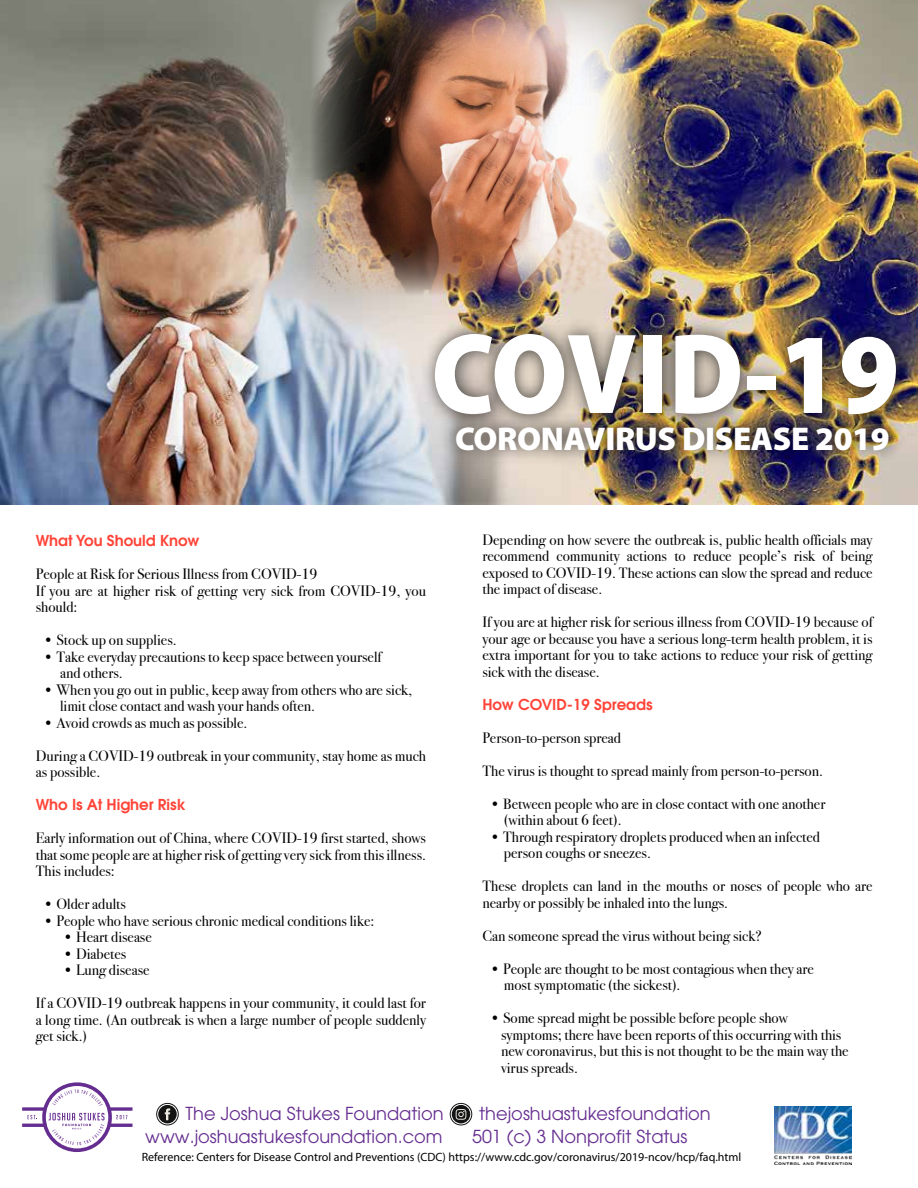
<style>
.page{position:relative;width:918px;height:1188px;background:#fff}
.page>*{position:absolute;margin:0;border:0;box-sizing:border-box;transform-origin:0 0}
.t1{font:900 115.2px "Myriad Pro";color:#fff;scale:.91 1}
.t2{font:900 33px "Myriad Pro";letter-spacing:-.01em;color:#fff}
.t3{font:17.85px "Avant Garde";color:#652d90}
.t4{font:15px/16.5px "Bodoni Svty Two ITCTT";color:#000}
.t5{font:600 15px "Avant Garde";color:#ff4438}
.t6{font:12px "Myriad Pro";color:#000}
</style>
<div class="page">
<img style="left:0;top:0;width:918px;height:505px">
<img style="left:408px;top:293px;width:510px;height:171px">
<img style="left:432px;top:400px;width:480px;height:81px">
<img style="left:774px;top:1106px;width:77px;height:59px">
<svg style="left:22px;top:1082px;width:111px;height:70px"></svg>
<div style="left:156px;top:1103px;width:23px;height:22px;border:1px solid #141414;border-radius:50%"></div>
<svg style="left:158px;top:1105px;width:19px;height:18px"></svg>
<svg style="left:165px;top:1108px;width:5px;height:12px"></svg>
<div style="left:450px;top:1103px;width:22px;height:22px;border:1px solid #141414;border-radius:50%"></div>
<div style="left:452px;top:1105px;width:18px;height:18px;background:#141414;border-radius:50%"></div>
<svg style="left:456px;top:1109px;width:10px;height:11px"></svg>
<img style="left:309px;top:0;width:335px;height:296px">
<h1 class="t1" style="left:431px;top:297px;width:516px">COVID-19</h1>
<h2 class="t2" style="left:455px;top:417px;width:436px">CORONAVIRUS DISEASE 2019</h2>
<p class="t5" style="left:36px;top:531px;width:165px">What You Should Know</p>
<p class="t4" style="left:36px;top:564px;width:392px">People at Risk for Serious Illness from COVID-19<br>If you are at higher risk of getting very sick from COVID-19, you should:</p>
<p class="t4" style="left:43px;top:630px;width:135px">• Stock up on supplies.</p>
<p class="t4" style="left:60px;top:647px;width:323px;text-indent:-17px">• Take everyday precautions to keep space between yourself and others.</p>
<p class="t4" style="left:60px;top:680px;width:354px;text-indent:-17px">• When you go out in public, keep away from others who are sick, limit close contact and wash your hands often.</p>
<p class="t4" style="left:43px;top:713px;width:206px">• Avoid crowds as much as possible.</p>
<p class="t4" style="left:36px;top:746px;width:392px">During a COVID-19 outbreak in your community, stay home as much as possible.</p>
<p class="t5" style="left:36px;top:795px;width:151px">Who Is At Higher Risk</p>
<p class="t4" style="left:36px;top:828px;width:392px;text-align:justify">Early information out of China, where COVID-19 first started, shows that some people are at higher risk of getting very sick from this illness.<br>This includes:</p>
<p class="t4" style="left:43px;top:894px;width:84px">• Older adults</p>
<p class="t4" style="left:43px;top:911px;width:333px">• People who have serious chronic medical conditions like:</p>
<p class="t4" style="left:63px;top:927px;width:91px">• Heart disease</p>
<p class="t4" style="left:63px;top:944px;width:65px">• Diabetes</p>
<p class="t4" style="left:63px;top:960px;width:88px">• Lung disease</p>
<p class="t4" style="left:36px;top:993px;width:392px;text-align:justify">If a COVID-19 outbreak happens in your community, it could last for a long time. (An outbreak is when a large number of people suddenly get sick.)</p>
<p class="t4" style="left:482px;top:530px;width:392px;text-align:justify">Depending on how severe the outbreak is, public health officials may recommend community actions to reduce people’s risk of being exposed to COVID-19. These actions can slow the spread and reduce the impact of disease.</p>
<p class="t4" style="left:482px;top:612px;width:392px;text-align:justify">If you are at higher risk for serious illness from COVID-19 because of your age or because you have a serious long-term health problem, it is extra important for you to take actions to reduce your risk of getting sick with the disease.</p>
<p class="t5" style="left:482px;top:695px;width:172px">How COVID-19 Spreads</p>
<p class="t4" style="left:482px;top:728px;width:140px">Person-to-person spread</p>
<p class="t4" style="left:482px;top:761px;width:342px">The virus is thought to spread mainly from person-to-person.</p>
<p class="t4" style="left:504px;top:794px;width:323px;text-indent:-14px">• Between people who are in close contact with one another (within about 6 feet).</p>
<p class="t4" style="left:504px;top:827px;width:318px;text-indent:-14px">• Through respiratory droplets produced when an infected person coughs or sneezes.</p>
<p class="t4" style="left:482px;top:876px;width:392px">These droplets can land in the mouths or noses of people who are nearby or possibly be inhaled into the lungs.</p>
<p class="t4" style="left:482px;top:926px;width:281px">Can someone spread the virus without being sick?</p>
<p class="t4" style="left:504px;top:959px;width:312px;text-indent:-14px">• People are thought to be most contagious when they are most symptomatic (the sickest).</p>
<p class="t4" style="left:501px;top:1008px;width:349px;text-indent:-11px">• Some spread might be possible before people show symptoms; there have been reports of this occurring with this new coronavirus, but this is not thought to be the main way the virus spreads.</p>
<p class="t3" style="left:186px;top:1103px;width:260px">The Joshua Stukes Foundation</p>
<p class="t3" style="left:479px;top:1103px;width:233px">thejoshuastukesfoundation</p>
<p class="t3" style="left:145px;top:1126px;width:299px">www.joshuastukesfoundation.com</p>
<p class="t3" style="left:472px;top:1126px;width:217px">501 (c) 3 Nonprofit Status</p>
<p class="t6" style="left:142px;top:1150px;width:601px">Reference: Centers for Disease Control and Preventions (CDC) https://www.cdc.gov/coronavirus/2019-ncov/hcp/faq.html</p>
</div>
